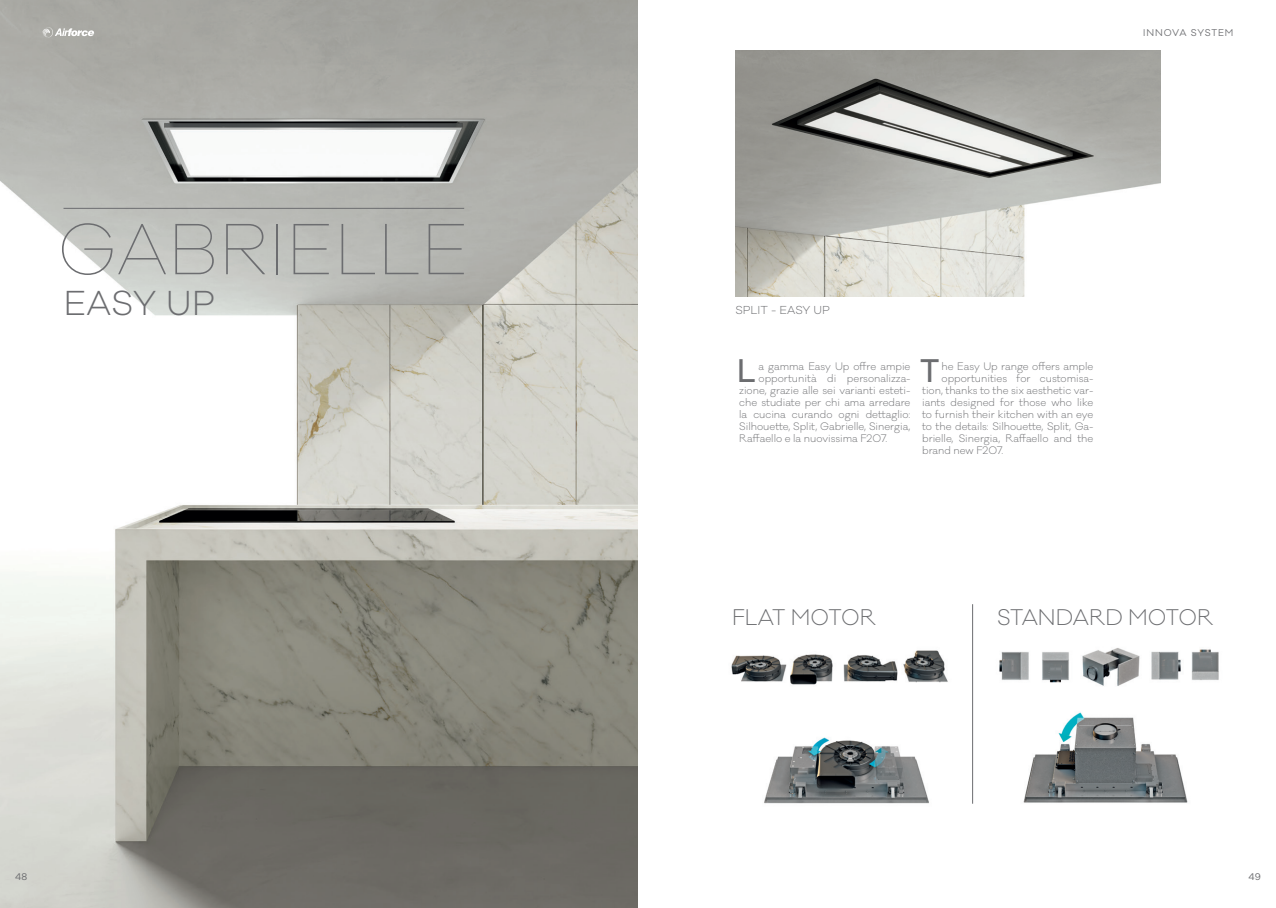
<style>
.page{position:relative;width:1276px;height:908px;background:#fff}
.page>*{position:absolute;margin:0;border:0;box-sizing:border-box;transform-origin:0 0}
.t1{font:100 75px "Galano Grotesque";color:#6c6d70}
.t2{font:300 36px "Galano Grotesque";color:#6c6d70}
.t3{font:500 30px "Galano Classic";color:#6c6d70}
.t4{font:300 20.7px "Galano Classic";color:#6c6d70}
.t5{font:300 12px "Galano Grotesque";color:#6c6d70}
.t6{font:300 10px "Galano Classic";color:#6c6d70}
.t7{font:10px "Galano Grotesque";color:#6c6d70}
.t8{font:9px "Galano Classic";letter-spacing:.09em;color:#6c6d70}
</style>
<div class="page">
<img style="left:0;top:0;width:638px;height:907px">
<img style="left:735px;top:51px;width:425px;height:245px">
<img style="left:731px;top:650px;width:217px;height:35px">
<img style="left:764px;top:737px;width:165px;height:67px">
<img style="left:999px;top:648px;width:220px;height:38px">
<img style="left:1023px;top:712px;width:165px;height:91px">
<svg style="left:43px;top:27px;width:51px;height:10px"></svg>
<hr style="left:63px;top:208px;width:401px;height:1px;background:#6c6d70">
<hr style="left:972px;top:604px;width:1px;height:199px;background:#6c6d70">
<h1 class="t1" style="left:57px;top:204px;width:413px">GABRIELLE</h1>
<h2 class="t2" style="left:63px;top:281px;width:153px">EASY UP</h2>
<p class="t8" style="left:1143px;top:27px;width:92px">INNOVA SYSTEM</p>
<p class="t5" style="left:735px;top:303px;width:96px">SPLIT - EASY UP</p>
<h3 class="t3" style="left:737px;top:351px;width:20px">L</h3>
<p class="t6" style="left:941px;top:359px;width:153px">he Easy Up range offers ample</p>
<h3 class="t3" style="left:920px;top:351px;width:21px">T</h3>
<p class="t6" style="left:758px;top:359px;width:153px">a gamma Easy Up offre ampie</p>
<p class="t6" style="left:758px;top:371px;width:153px">opportunità di personalizza-</p>
<p class="t6" style="left:739px;top:383px;width:173px">zione, grazie alle sei varianti esteti-</p>
<p class="t6" style="left:739px;top:395px;width:173px">che studiate per chi ama arredare</p>
<p class="t6" style="left:739px;top:407px;width:173px">la cucina curando ogni dettaglio:</p>
<p class="t6" style="left:739px;top:419px;width:173px">Silhouette, Split, Gabrielle, Sinergia,</p>
<p class="t6" style="left:739px;top:431px;width:150px">Raffaello e la nuovissima F207.</p>
<p class="t6" style="left:941px;top:371px;width:153px">opportunities for customisa-</p>
<p class="t6" style="left:922px;top:383px;width:173px">tion, thanks to the six aesthetic var-</p>
<p class="t6" style="left:922px;top:395px;width:173px">iants designed for those who like</p>
<p class="t6" style="left:922px;top:407px;width:173px">to furnish their kitchen with an eye</p>
<p class="t6" style="left:922px;top:419px;width:173px">to the details: Silhouette, Split, Ga-</p>
<p class="t6" style="left:922px;top:431px;width:173px">brielle, Sinergia, Raffaello and the</p>
<p class="t6" style="left:922px;top:443px;width:83px">brand new F207.</p>
<h3 class="t4" style="left:732px;top:603px;width:145px">FLAT MOTOR</h3>
<h3 class="t4" style="left:997px;top:603px;width:218px">STANDARD MOTOR</h3>
<p class="t7" style="left:15px;top:870px;width:13px">48</p>
<p class="t7" style="left:1248px;top:870px;width:14px">49</p>
</div>
